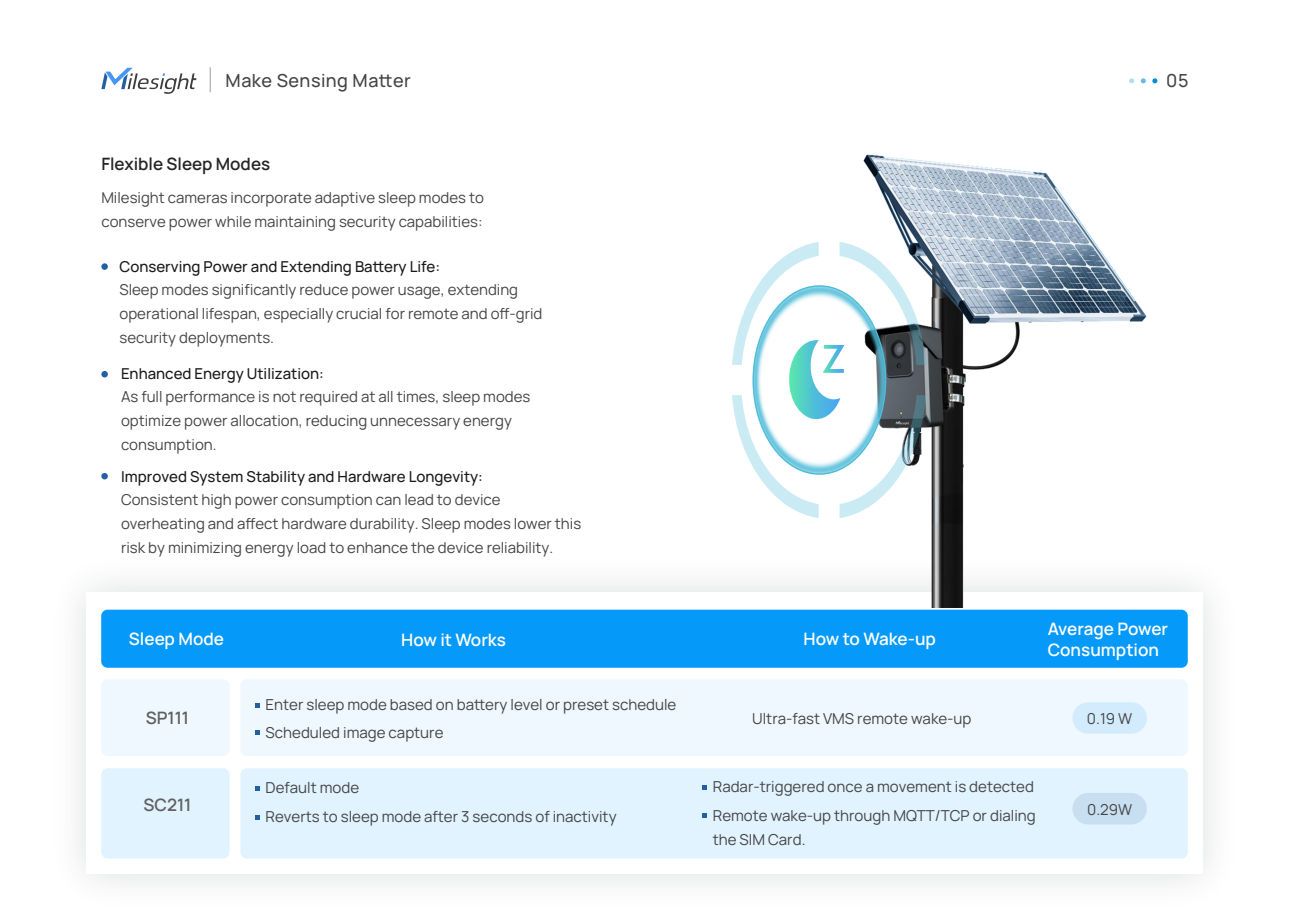
<style>
.page{position:relative;width:1289px;height:919px;background:#fff}
.page>*{position:absolute;margin:0;border:0;box-sizing:border-box;transform-origin:0 0}
.t1{font:500 18px "Manrope";letter-spacing:.025em;color:#444445}
.t2{font:600 17.1px/20.5px "Manrope";color:#fff}
.t3{font:600 17.1px "Manrope";color:#606060}
.t4{font:600 16.95px "Manrope";color:#262426}
.t5{font:15.15px/28.2px "Manrope";color:#444445}
.t6{font:15px/24px "Manrope";color:#444445}
.t7{font:500 15px "Manrope";color:#191919}
</style>
<div class="page">
<div style="left:240px;top:679px;width:947px;height:77px;background:#eef8fe;border-radius:6px"></div>
<div style="left:240px;top:768px;width:947px;height:90px;background:#e1f3fe;border-radius:6px"></div>
<div style="left:101px;top:609px;width:1086px;height:58px;background:#0599f9;border-radius:6px"></div>
<div style="left:1072px;top:702px;width:74px;height:31px;background:#d2ecfd;border-radius:16px"></div>
<div style="left:1072px;top:792px;width:74px;height:32px;background:#c7dff1;border-radius:16px"></div>
<div style="left:101px;top:679px;width:129px;height:77px;background:#eef8fe;border-radius:6px"></div>
<div style="left:101px;top:768px;width:129px;height:90px;background:#e1f3fe;border-radius:6px"></div>
<img style="left:863px;top:154px;width:283px;height:453px">
<svg style="left:255px;top:703px;width:4px;height:4px"></svg>
<svg style="left:255px;top:730px;width:4px;height:4px"></svg>
<svg style="left:255px;top:786px;width:4px;height:4px"></svg>
<svg style="left:255px;top:815px;width:4px;height:4px"></svg>
<svg style="left:702px;top:785px;width:4px;height:4px"></svg>
<svg style="left:702px;top:813px;width:4px;height:5px"></svg>
<svg style="left:210px;top:67px;width:1px;height:25px"></svg>
<svg style="left:1152px;top:78px;width:5px;height:5px"></svg>
<svg style="left:1140px;top:78px;width:5px;height:5px"></svg>
<svg style="left:1129px;top:78px;width:5px;height:5px"></svg>
<svg style="left:101px;top:68px;width:95px;height:26px"></svg>
<div style="left:101px;top:263px;width:7px;height:7px;background:#235fa5;border-radius:50%"></div>
<div style="left:101px;top:371px;width:7px;height:6px;background:#235fa5;border-radius:50%"></div>
<div style="left:101px;top:473px;width:7px;height:6px;background:#235fa5;border-radius:50%"></div>
<svg style="left:732px;top:242px;width:194px;height:276px"></svg>
<p class="t1" style="left:226px;top:68px;width:187px">Make Sensing Matter</p>
<p class="t1" style="left:1166px;top:68px;width:24px">05</p>
<p class="t4" style="left:101px;top:152px;width:170px">Flexible Sleep Modes</p>
<p class="t6" style="left:101px;top:185px;width:384px">Milesight cameras incorporate adaptive sleep modes to conserve power while maintaining security capabilities:</p>
<p class="t7" style="left:119px;top:256px;width:322px">Conserving Power and Extending Battery Life:</p>
<p class="t6" style="left:119px;top:277px;width:424px">Sleep modes significantly reduce power usage, extending operational lifespan, especially crucial for remote and off-grid security deployments.</p>
<p class="t7" style="left:121px;top:363px;width:204px">Enhanced Energy Utilization:</p>
<p class="t6" style="left:121px;top:384px;width:411px">As full performance is not required at all times, sleep modes optimize power allocation, reducing unnecessary energy consumption.</p>
<p class="t7" style="left:121px;top:466px;width:363px">Improved System Stability and Hardware Longevity:</p>
<p class="t6" style="left:121px;top:486px;width:461px">Consistent high power consumption can lead to device overheating and affect hardware durability. Sleep modes lower this risk by minimizing energy load to enhance the device reliability.</p>
<p class="t2" style="left:129px;top:627px;width:96px">Sleep Mode</p>
<p class="t2" style="left:401px;top:628px;width:106px">How it Works</p>
<p class="t2" style="left:803px;top:627px;width:134px">How to Wake-up</p>
<p class="t2" style="left:1047px;top:618px;width:122px">Average Power<br>Consumption</p>
<p class="t3" style="left:146px;top:705px;width:45px">SP111</p>
<p class="t3" style="left:143px;top:793px;width:49px">SC211</p>
<p class="t5" style="left:265px;top:689px;width:412px">Enter sleep mode based on battery level or preset schedule<br>Scheduled image capture</p>
<p class="t5" style="left:752px;top:704px;width:221px">Ultra-fast VMS remote wake-up</p>
<p class="t5" style="left:1086px;top:703px;width:47px">0.19 W</p>
<p class="t5" style="left:265px;top:773px;width:352px">Default mode<br>Reverts to sleep mode after 3 seconds of inactivity</p>
<p class="t5" style="left:712px;top:772px;width:324px">Radar-triggered once a movement is detected<br>Remote wake-up through MQTT/TCP or dialing</p>
<p class="t5" style="left:712px;top:824px;width:94px">the SIM Card.</p>
<p class="t5" style="left:1087px;top:794px;width:47px">0.29W</p>
</div>
